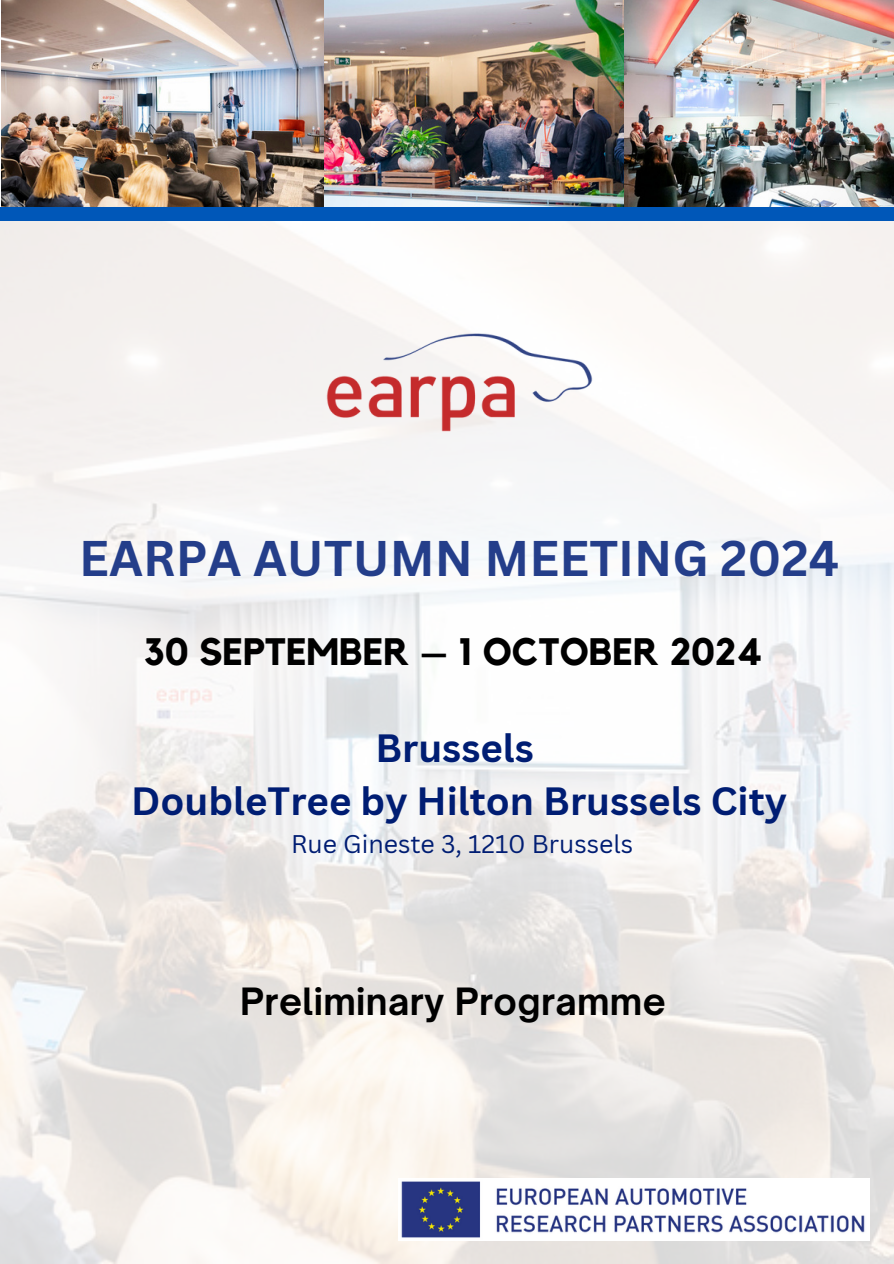
<style>
.page{position:relative;width:894px;height:1264px;background:#fff}
.page>*{position:absolute;margin:0;border:0;box-sizing:border-box;transform-origin:0 0}
.t1{font:700 48.75px "Canva Sans";color:#243e8a}
.t2{font:700 38.4px "Canva Sans";color:#001d73}
.t3{font:700 38.1px "Kollektif";color:#000}
.t4{font:700 36px "Open Sauce One";letter-spacing:.01em;color:#000}
.t5{font:24.9px "Canva Sans";color:#001d73}
</style>
<div class="page">
<img style="left:2px;top:0;width:603px;height:207px">
<img style="left:605px;top:0;width:288px;height:207px">
<img style="left:400px;top:1181px;width:466px;height:57px">
<div style="left:0;top:207px;width:893px;height:14px;background:#0057b8"></div>
<img style="left:312px;top:236px;width:294px;height:293px">
<h1 class="t1" style="left:79px;top:524px;width:761px">EARPA AUTUMN MEETING 2024</h1>
<p class="t3" style="left:144px;top:634px;width:620px">30 SEPTEMBER – 1 OCTOBER 2024</p>
<h2 class="t2" style="left:375px;top:721px;width:160px">Brussels</h2>
<p class="t2" style="left:131px;top:774px;width:657px">DoubleTree by Hilton Brussels City</p>
<p class="t5" style="left:291px;top:826px;width:343px">Rue Gineste 3, 1210 Brussels</p>
<h3 class="t4" style="left:240px;top:978px;width:427px">Preliminary Programme</h3>
</div>
